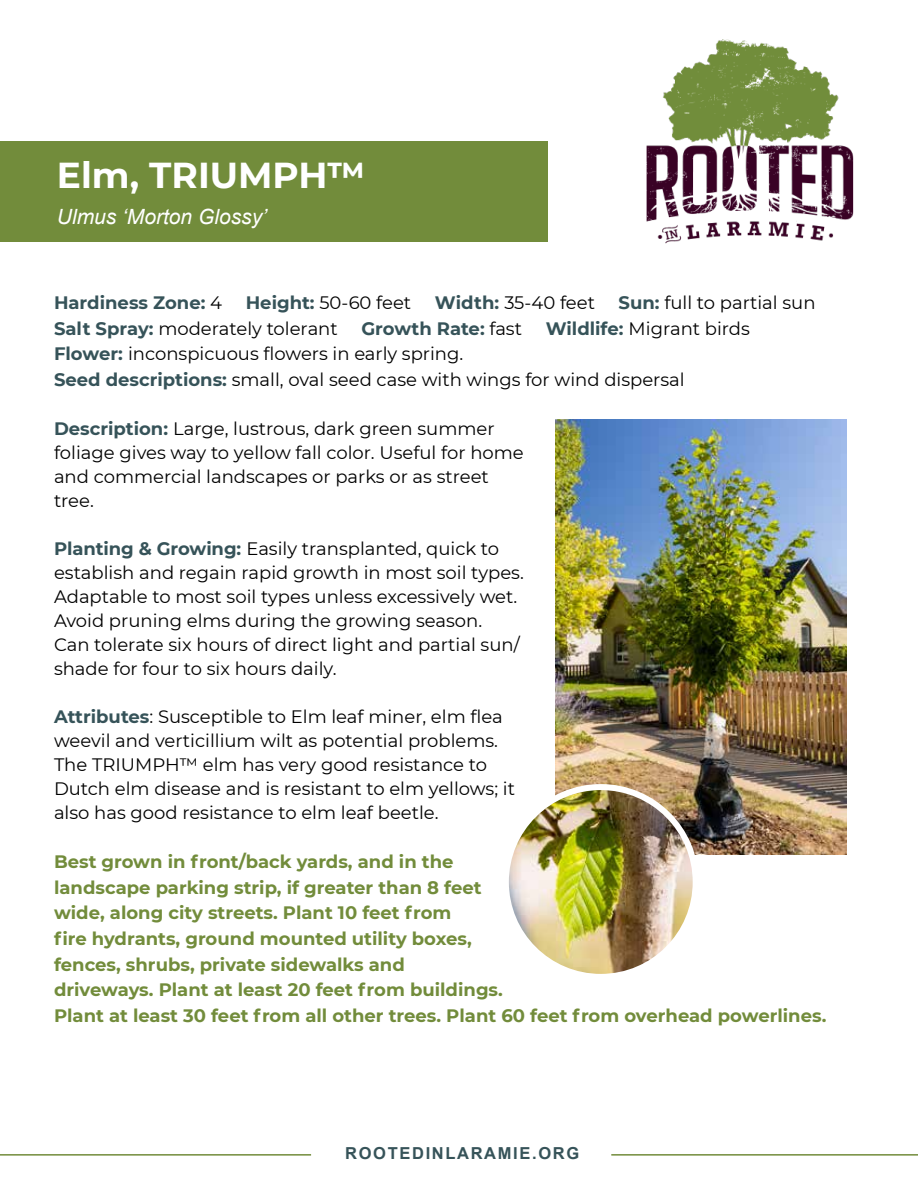
<style>
.page{position:relative;width:918px;height:1188px;background:#fff}
.page>*{position:absolute;margin:0;border:0;box-sizing:border-box;transform-origin:0 0}
.t1{font:700 36px "Montserrat";color:#fff}
.t2{font:italic 21px "Arial";color:#fff}
.t3{font:18px/24px "Montserrat";color:#000}
.t4{font:700 18px/25.5px "Montserrat";color:#728c3b}
.t5{font:700 18px "Montserrat";color:#365359}
.t6{font:700 16.5px "Arial";letter-spacing:.1em;color:#365359}
.s1{font-weight:400;color:#000}
.s2{font-weight:700;color:#365359}
</style>
<div class="page">
<div style="left:0;top:141px;width:548px;height:101px;background:#728c3b"></div>
<img style="left:646px;top:39px;width:208px;height:205px">
<img style="left:556px;top:419px;width:291px;height:435px">
<hr style="left:0;top:1154px;width:311px;height:2px;background:#728c3b">
<hr style="left:611px;top:1154px;width:307px;height:2px;background:#728c3b">
<img style="left:510px;top:787px;width:184px;height:186px">
<div style="left:503px;top:784px;width:196px;height:196px;border:6px solid #fff;border-radius:50%"></div>
<h1 class="t1" style="left:57px;top:149px;width:310px">Elm, TRIUMPH™</h1>
<p class="t2" style="left:57px;top:204px;width:212px">Ulmus ‘Morton Glossy’</p>
<p class="t5" style="left:54px;top:290px;width:170px">Hardiness Zone: <span class="s1">4</span></p>
<p class="t3" style="left:246px;top:290px;width:167px"><span class="s2">Height:</span> 50-60 feet</p>
<p class="t3" style="left:435px;top:290px;width:162px"><span class="s2">Width:</span> 35-40 feet</p>
<p class="t3" style="left:619px;top:290px;width:198px"><span class="s2">Sun:</span> full to partial sun</p>
<p class="t3" style="left:54px;top:316px;width:285px"><span class="s2">Salt Spray:</span> moderately tolerant</p>
<p class="t5" style="left:361px;top:315px;width:162px">Growth Rate: <span class="s1">fast</span></p>
<p class="t3" style="left:546px;top:316px;width:206px"><span class="s2">Wildlife:</span> Migrant birds</p>
<p class="t3" style="left:54px;top:340px;width:632px;line-height:25.5px"><span class="s2">Flower:</span> inconspicuous flowers in early spring.<br><span class="s2">Seed descriptions:</span> small, oval seed case with wings for wind dispersal</p>
<p class="t3" style="left:54px;top:416px;width:471px"><span class="s2">Description:</span> Large, lustrous, dark green summer foliage gives way to yellow fall color. Useful for home and commercial landscapes or parks or as street tree.</p>
<p class="t3" style="left:54px;top:536px;width:471px"><span class="s2">Planting &amp; Growing:</span> Easily transplanted, quick to establish and regain rapid growth in most soil types.<br>Adaptable to most soil types unless excessively wet.<br>Avoid pruning elms during the growing season.<br>Can tolerate six hours of direct light and partial sun/ shade for four to six hours daily.</p>
<p class="t3" style="left:54px;top:704px;width:463px"><span class="s2">Attributes</span>: Susceptible to Elm leaf miner, elm flea weevil and verticillium wilt as potential problems.<br>The TRIUMPH™ elm has very good resistance to Dutch elm disease and is resistant to elm yellows; it also has good resistance to elm leaf beetle.</p>
<p class="t4" style="left:54px;top:848px;width:774px">Best grown in front/back yards, and in the<br>landscape parking strip, if greater than 8 feet<br>wide, along city streets. Plant 10 feet from<br>fire hydrants, ground mounted utility boxes,<br>fences, shrubs, private sidewalks and<br>driveways. Plant at least 20 feet from buildings.<br>Plant at least 30 feet from all other trees. Plant 60 feet from overhead powerlines.</p>
<p class="t6" style="left:345px;top:1143px;width:236px">ROOTEDINLARAMIE.ORG</p>
</div>
